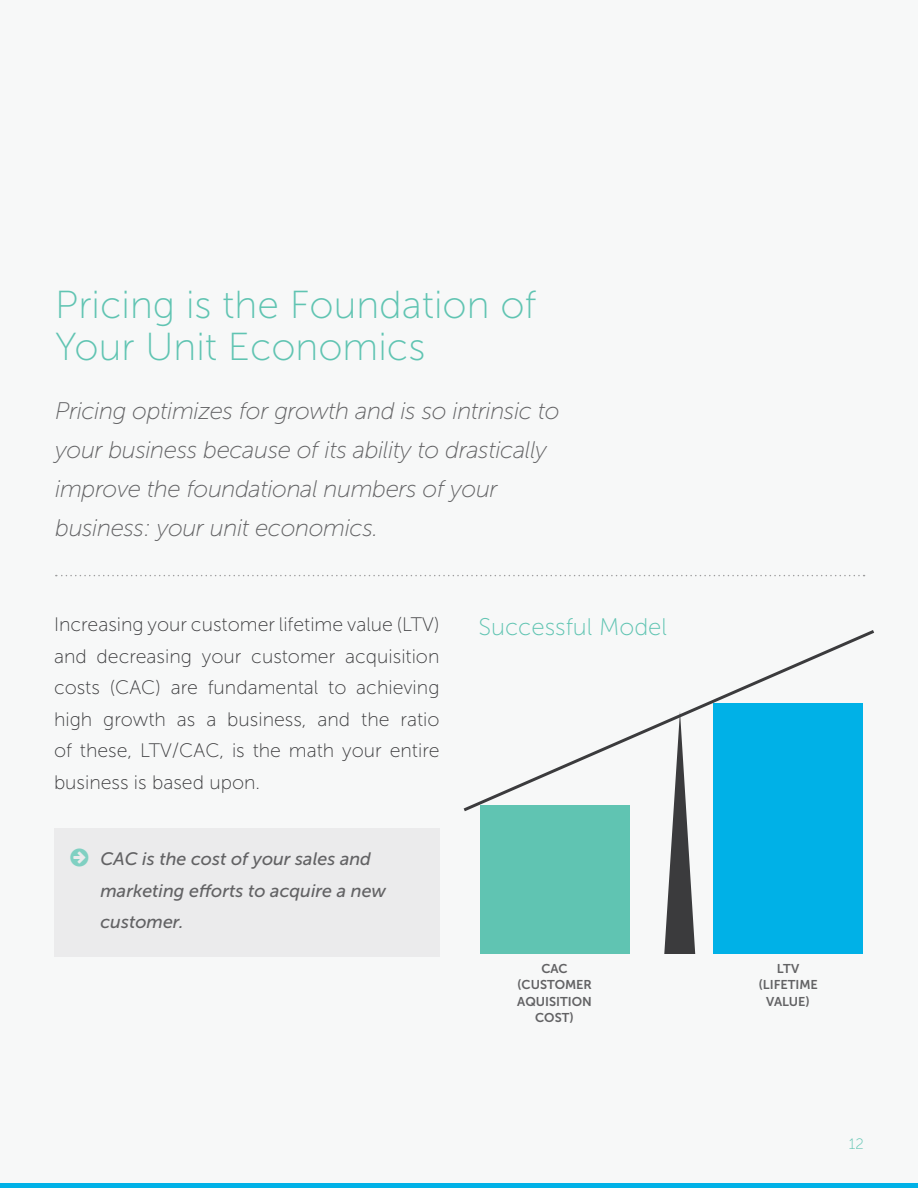
<style>
.page{position:relative;width:918px;height:1188px;background:#f7f8f8}
.page>*{position:absolute;margin:0;border:0;box-sizing:border-box;transform-origin:0 0}
.t1{font:39px/42px "Museo Sans 100";color:#60c4b2}
.t2{font:italic 24px/39px "Museo Sans 100";letter-spacing:-.02em;color:#626264}
.t3{font:24px "Museo Sans 100";color:#60c4b2}
.t4{font:19.5px/31.5px "Museo Sans 100";color:#3b3b3d;text-align:justify}
.t5{font:italic 18px/31.5px "Museo Sans 500";color:#626264}
.t6{font:15px "Museo Sans 100";color:#60c4b2}
.t7{font:12.75px/16.5px "Museo Sans 700";color:#626264;text-align:center}
</style>
<div class="page">
<hr style="left:0;top:1184px;width:918px;height:4px;background:#00b1e7">
<div style="left:480px;top:805px;width:150px;height:149px;background:#60c4b2"></div>
<div style="left:713px;top:704px;width:150px;height:250px;background:#00b1e7"></div>
<svg style="left:463px;top:630px;width:411px;height:181px"></svg>
<svg style="left:664px;top:711px;width:31px;height:243px"></svg>
<svg style="left:56px;top:575px;width:809px;height:1px"></svg>
<div style="left:54px;top:828px;width:386px;height:129px;background:#ebebec"></div>
<h1 class="t1" style="left:55px;top:284px;width:483px">Pricing is the Foundation of<br>Your Unit Economics</h1>
<p class="t2" style="left:55px;top:391px;width:506px">Pricing optimizes for growth and is so intrinsic to your business because of its ability to drastically improve the foundational numbers of your business: your unit economics.</p>
<p class="t4" style="left:54px;top:609px;width:387px">Increasing your customer lifetime value (LTV) and decreasing your customer acquisition costs (CAC) are fundamental to achieving high growth as a business, and the ratio of these, LTV/CAC, is the math your entire business is based upon.</p>
<p class="t5" style="left:100px;top:843px;width:287px">CAC is the cost of your sales and marketing efforts to acquire a new customer.</p>
<p class="t3" style="left:478px;top:614px;width:190px">Successful Model</p>
<p class="t7" style="left:517px;top:960px;width:76px">CAC (CUSTOMER<br>AQUISITION<br>COST)</p>
<p class="t7" style="left:758px;top:960px;width:61px">LTV (LIFETIME<br>VALUE)</p>
<p class="t6" style="left:849px;top:1136px;width:16px">12</p>
</div>
